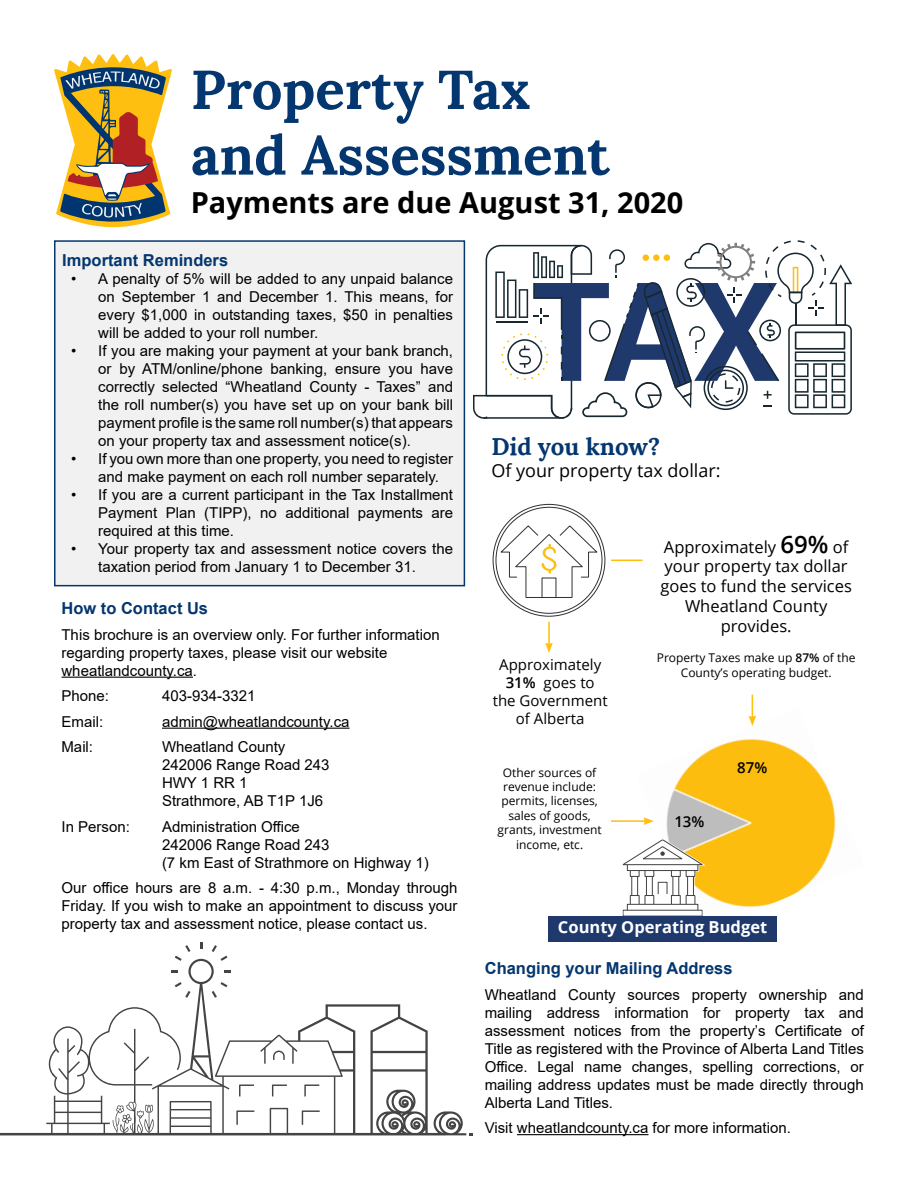
<style>
.page{position:relative;width:918px;height:1188px;background:#fff}
.page>*{position:absolute;margin:0;border:0;box-sizing:border-box;transform-origin:0 0}
.t1{font:700 54.6px/65.6px "Lora";color:#04366f}
.t2{font:700 28.95px "Open Sans";color:#000}
.t3{font:700 24px "Lora";color:#04366f}
.t4{font:18px "Open Sans";color:#000}
.t5{font:16.5px/19.8px "Open Sans";color:#000;text-align:center}
.t6{font:700 16.5px "Arial";color:#04366f}
.t7{font:700 16.5px "Open Sans";color:#fff}
.t8{font:15px/18px "Arial";color:#000;text-align:justify}
.t9{font:15px/18px "Open Sans";color:#000;text-align:center}
.t10{font:600 15px "Open Sans";color:#000}
.t11{font:12px/14.4px "Open Sans";color:#000;text-align:center}
.s1{font-weight:600;font-size:24px}
.s2{font-weight:600}
</style>
<div class="page">
<img style="left:643px;top:715px;width:193px;height:192px">
<svg style="left:623px;top:839px;width:83px;height:77px"></svg>
<div style="left:623px;top:910px;width:79px;height:6px;border:1px solid #424242"></div>
<div style="left:627px;top:904px;width:71px;height:6px;border:1px solid #424242"></div>
<div style="left:658px;top:882px;width:9px;height:12px;border:1px solid #424242"></div>
<div style="left:54px;top:240px;width:411px;height:346px;background:#f1f1f2;border:2px solid #04366f"></div>
<hr style="left:62px;top:677px;width:131px;height:1px;background:#000">
<hr style="left:162px;top:728px;width:188px;height:1px;background:#000">
<hr style="left:517px;top:1134px;width:131px;height:1px;background:#000">
<svg style="left:54px;top:54px;width:118px;height:173px"></svg>
<svg style="left:200px;top:942px;width:2px;height:6px"></svg>
<svg style="left:212px;top:945px;width:15px;height:14px"></svg>
<svg style="left:175px;top:945px;width:16px;height:14px"></svg>
<svg style="left:0;top:959px;width:466px;height:176px"></svg>
<svg style="left:332px;top:1053px;width:7px;height:16px"></svg>
<svg style="left:473px;top:240px;width:379px;height:179px"></svg>
<hr style="left:496px;top:321px;width:31px;height:2px;background:#172831">
<svg style="left:500px;top:525px;width:98px;height:73px"></svg>
<div style="left:548px;top:916px;width:229px;height:26px;background:#1f396c"></div>
<hr style="left:611px;top:560px;width:32px;height:1px;background:#febf0f">
<hr style="left:548px;top:622px;width:2px;height:23px;background:#febf0f">
<svg style="left:545px;top:643px;width:8px;height:10px"></svg>
<svg style="left:749px;top:695px;width:7px;height:31px"></svg>
<hr style="left:611px;top:820px;width:35px;height:2px;background:#febf0f">
<svg style="left:644px;top:817px;width:10px;height:8px"></svg>
<h1 class="t1" style="left:191px;top:51px;width:420px">Property Tax and Assessment</h1>
<h2 class="t2" style="left:191px;top:182px;width:494px">Payments are due August 31, 2020</h2>
<p class="t6" style="left:62px;top:249px;width:167px">Important Reminders</p>
<p class="t8" style="left:98px;top:270px;width:356px;text-indent:-27px">• A penalty of 5% will be added to any unpaid balance on September 1 and December 1. This means, for every $1,000 in outstanding taxes, $50 in penalties will be added to your roll number.</p>
<p class="t8" style="left:98px;top:342px;width:356px;text-indent:-27px">• If you are making your payment at your bank branch, or by ATM/online/phone banking, ensure you have correctly selected “Wheatland County - Taxes” and the roll number(s) you have set up on your bank bill payment profile is the same roll number(s) that appears on your property tax and assessment notice(s).</p>
<p class="t8" style="left:98px;top:450px;width:356px;text-indent:-27px">• If you own more than one property, you need to register and make payment on each roll number separately.</p>
<p class="t8" style="left:98px;top:486px;width:356px;text-indent:-27px">• If you are a current participant in the Tax Installment Payment Plan (TIPP), no additional payments are required at this time.</p>
<p class="t8" style="left:98px;top:540px;width:356px;text-indent:-27px">• Your property tax and assessment notice covers the taxation period from January 1 to December 31.</p>
<p class="t6" style="left:62px;top:597px;width:148px">How to Contact Us</p>
<p class="t8" style="left:62px;top:625px;width:380px;text-align:left">This brochure is an overview only. For further information regarding property taxes, please visit our website wheatlandcounty.ca.</p>
<p class="t8" style="left:62px;top:687px;width:49px">Phone:</p>
<p class="t8" style="left:162px;top:687px;width:95px">403-934-3321</p>
<p class="t8" style="left:62px;top:712px;width:43px">Email:</p>
<p class="t8" style="left:162px;top:712px;width:189px">admin@wheatlandcounty.ca</p>
<p class="t8" style="left:62px;top:738px;width:33px">Mail:</p>
<p class="t8" style="left:162px;top:738px;width:169px;text-align:left">Wheatland County<br>242006 Range Road 243<br>HWY 1 RR 1<br>Strathmore, AB T1P 1J6</p>
<p class="t8" style="left:62px;top:817px;width:70px">In Person:</p>
<p class="t8" style="left:162px;top:817px;width:268px;text-align:left">Administration Office<br>242006 Range Road 243<br>(7 km East of Strathmore on Highway 1)</p>
<p class="t8" style="left:62px;top:879px;width:398px">Our office hours are 8 a.m. - 4:30 p.m., Monday through Friday. If you wish to make an appointment to discuss your property tax and assessment notice, please contact us.</p>
<p class="t6" style="left:485px;top:957px;width:249px">Changing your Mailing Address</p>
<p class="t8" style="left:485px;top:985px;width:381px">Wheatland County sources property ownership and mailing address information for property tax and assessment notices from the property’s Certificate of Title as registered with the Province of Alberta Land Titles Office. Legal name changes, spelling corrections, or mailing address updates must be made directly through Alberta Land Titles.</p>
<p class="t8" style="left:485px;top:1119px;width:308px">Visit wheatlandcounty.ca for more information.</p>
<h3 class="t3" style="left:491px;top:426px;width:170px">Did you know?</h3>
<p class="t4" style="left:491px;top:458px;width:231px">Of your property tax dollar:</p>
<p class="t5" style="left:660px;top:536px;width:193px">Approximately <span class="s1">69%</span> of your property tax dollar goes to fund the services<br>Wheatland County provides.</p>
<p class="t11" style="left:657px;top:650px;width:200px">Property Taxes make up <span class="s2">87%</span> of the<br>County’s operating budget.</p>
<p class="t9" style="left:493px;top:655px;width:116px">Approximately<br><span class="s2">31%</span> goes to the Government of Alberta</p>
<p class="t10" style="left:737px;top:757px;width:32px">87%</p>
<p class="t11" style="left:498px;top:765px;width:106px">Other sources of revenue include: permits, licenses, sales of goods, grants, investment income, etc.</p>
<p class="t10" style="left:674px;top:811px;width:32px">13%</p>
<p class="t7" style="left:558px;top:916px;width:211px">County Operating Budget</p>
</div>
